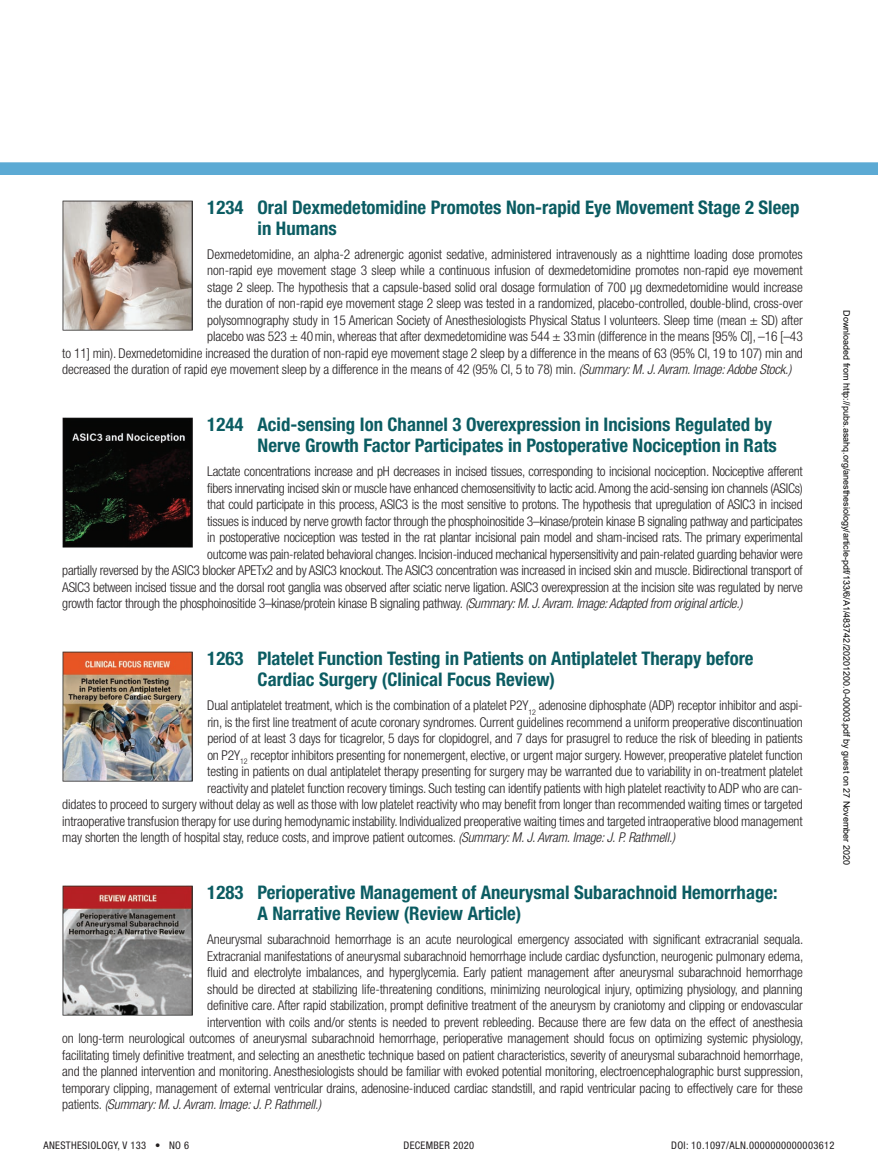
<style>
.page{position:relative;width:878px;height:1175px;background:#fff}
.page>*{position:absolute;margin:0;border:0;box-sizing:border-box;transform-origin:0 0}
.t1{font:700 condensed 18.75px/21px "Helvetica Neue LT Std";color:#0b5c62}
.t2{font:300 condensed 13.5px "Helvetica Neue LT Std";letter-spacing:-.01em;color:#231f20}
.t3{font:italic 300 condensed 13.5px "Helvetica Neue LT Std";letter-spacing:-.01em;color:#231f20}
.t4{font:condensed 10.5px "Helvetica Neue LT Std";letter-spacing:.03em;color:#231f20}
.t5{font:9px "Arial";color:#000}
.s1{font-style:italic}
.s2{font-style:normal}
</style>
<div class="page">
<svg style="left:0;top:162px;width:878px;height:13px;background:#60acd5"></svg>
<img style="left:62px;top:200px;width:130px;height:130px">
<img style="left:62px;top:418px;width:130px;height:129px">
<img style="left:62px;top:651px;width:130px;height:130px">
<img style="left:62px;top:885px;width:130px;height:130px">
<h1 class="t1" style="left:257px;top:196px;width:543px;text-indent:-50px">1234 Oral Dexmedetomidine Promotes Non-rapid Eye Movement Stage 2 Sleep in Humans</h1>
<p class="t2" style="left:207px;top:246px;width:597px">Dexmedetomidine, an alpha-2 adrenergic agonist sedative, administered intravenously as a nighttime loading dose promotes</p>
<p class="t2" style="left:207px;top:262px;width:597px">non-rapid eye movement stage 3 sleep while a continuous infusion of dexmedetomidine promotes non-rapid eye movement</p>
<p class="t2" style="left:207px;top:279px;width:597px">stage 2 sleep. The hypothesis that a capsule-based solid oral dosage formulation of 700 µg dexmedetomidine would increase</p>
<p class="t2" style="left:207px;top:295px;width:597px">the duration of non-rapid eye movement stage 2 sleep was tested in a randomized, placebo-controlled, double-blind, cross-over</p>
<p class="t2" style="left:207px;top:312px;width:597px">polysomnography study in 15 American Society of Anesthesiologists Physical Status I volunteers. Sleep time (mean ± SD) after</p>
<p class="t2" style="left:207px;top:328px;width:597px">placebo was 523 ± 40min, whereas that after dexmedetomidine was 544 ± 33min (difference in the means [95% CI], –16 [–43</p>
<p class="t2" style="left:62px;top:345px;width:742px">to 11] min). Dexmedetomidine increased the duration of non-rapid eye movement stage 2 sleep by a difference in the means of 63 (95% CI, 19 to 107) min and</p>
<p class="t2" style="left:62px;top:361px;width:730px">decreased the duration of rapid eye movement sleep by a difference in the means of 42 (95% CI, 5 to 78) min. <span class="s1">(Summary: M. J. Avram. Image: Adobe Stock.)</span></p>
<h1 class="t1" style="left:207px;top:414px;width:571px;text-align:right">1244 Acid-sensing Ion Channel 3 Overexpression in Incisions Regulated by<br>Nerve Growth Factor Participates in Postoperative Nociception in Rats</h1>
<p class="t2" style="left:207px;top:463px;width:597px">Lactate concentrations increase and pH decreases in incised tissues, corresponding to incisional nociception. Nociceptive afferent</p>
<p class="t2" style="left:207px;top:480px;width:597px">fibers innervating incised skin or muscle have enhanced chemosensitivity to lactic acid. Among the acid-sensing ion channels (ASICs)</p>
<p class="t2" style="left:207px;top:496px;width:597px">that could participate in this process, ASIC3 is the most sensitive to protons. The hypothesis that upregulation of ASIC3 in incised</p>
<p class="t2" style="left:207px;top:513px;width:597px">tissues is induced by nerve growth factor through the phosphoinositide 3–kinase/protein kinase B signaling pathway and participates</p>
<p class="t2" style="left:207px;top:529px;width:597px">in postoperative nociception was tested in the rat plantar incisional pain model and sham-incised rats. The primary experimental</p>
<p class="t2" style="left:207px;top:546px;width:597px">outcome was pain-related behavioral changes. Incision-induced mechanical hypersensitivity and pain-related guarding behavior were</p>
<p class="t2" style="left:62px;top:562px;width:742px">partially reversed by the ASIC3 blocker APETx2 and by ASIC3 knockout. The ASIC3 concentration was increased in incised skin and muscle. Bidirectional transport of</p>
<p class="t2" style="left:62px;top:579px;width:742px">ASIC3 between incised tissue and the dorsal root ganglia was observed after sciatic nerve ligation. ASIC3 overexpression at the incision site was regulated by nerve</p>
<p class="t2" style="left:62px;top:595px;width:681px">growth factor through the phosphoinositide 3–kinase/protein kinase B signaling pathway. <span class="s1">(Summary: M. J. Avram. Image: Adapted from original article.)</span></p>
<h1 class="t1" style="left:257px;top:648px;width:497px;text-indent:-50px">1263 Platelet Function Testing in Patients on Antiplatelet Therapy before<br>Cardiac Surgery (Clinical Focus Review)</h1>
<p class="t2" style="left:207px;top:697px;width:597px">Dual antiplatelet treatment, which is the combination of a platelet P2Y<sub>12</sub> adenosine diphosphate (ADP) receptor inhibitor and aspi-</p>
<p class="t2" style="left:207px;top:714px;width:597px">rin, is the first line treatment of acute coronary syndromes. Current guidelines recommend a uniform preoperative discontinuation</p>
<p class="t2" style="left:207px;top:730px;width:597px">period of at least 3 days for ticagrelor, 5 days for clopidogrel, and 7 days for prasugrel to reduce the risk of bleeding in patients</p>
<p class="t2" style="left:207px;top:747px;width:597px">on P2Y<sub>12</sub> receptor inhibitors presenting for nonemergent, elective, or urgent major surgery. However, preoperative platelet function</p>
<p class="t2" style="left:207px;top:763px;width:597px">testing in patients on dual antiplatelet therapy presenting for surgery may be warranted due to variability in on-treatment platelet</p>
<p class="t2" style="left:207px;top:780px;width:597px">reactivity and platelet function recovery timings. Such testing can identify patients with high platelet reactivity to ADP who are can-</p>
<p class="t2" style="left:62px;top:796px;width:742px">didates to proceed to surgery without delay as well as those with low platelet reactivity who may benefit from longer than recommended waiting times or targeted</p>
<p class="t2" style="left:62px;top:813px;width:742px">intraoperative transfusion therapy for use during hemodynamic instability. Individualized preoperative waiting times and targeted intraoperative blood management</p>
<p class="t2" style="left:62px;top:829px;width:614px">may shorten the length of hospital stay, reduce costs, and improve patient outcomes. <span class="s1">(Summary: M. J. Avram. Image: J. P. Rathmell.)</span></p>
<p class="t5" style="left:850px;top:310px;width:556px;rotate:90deg">Downloaded from http://pubs.asahq.org/anesthesiology/article-pdf/133/6/A1/483742/20201200.0-00003.pdf by guest on 27 November 2020</p>
<h1 class="t1" style="left:257px;top:882px;width:521px;text-indent:-50px">1283 Perioperative Management of Aneurysmal Subarachnoid Hemorrhage:<br>A Narrative Review (Review Article)</h1>
<p class="t2" style="left:207px;top:931px;width:597px">Aneurysmal subarachnoid hemorrhage is an acute neurological emergency associated with significant extracranial sequala.</p>
<p class="t2" style="left:207px;top:948px;width:597px">Extracranial manifestations of aneurysmal subarachnoid hemorrhage include cardiac dysfunction, neurogenic pulmonary edema,</p>
<p class="t2" style="left:207px;top:964px;width:597px">fluid and electrolyte imbalances, and hyperglycemia. Early patient management after aneurysmal subarachnoid hemorrhage</p>
<p class="t2" style="left:207px;top:981px;width:597px">should be directed at stabilizing life-threatening conditions, minimizing neurological injury, optimizing physiology, and planning</p>
<p class="t2" style="left:207px;top:997px;width:597px">definitive care. After rapid stabilization, prompt definitive treatment of the aneurysm by craniotomy and clipping or endovascular</p>
<p class="t2" style="left:207px;top:1014px;width:597px">intervention with coils and/or stents is needed to prevent rebleeding. Because there are few data on the effect of anesthesia</p>
<p class="t2" style="left:62px;top:1030px;width:742px">on long-term neurological outcomes of aneurysmal subarachnoid hemorrhage, perioperative management should focus on optimizing systemic physiology,</p>
<p class="t2" style="left:62px;top:1047px;width:742px">facilitating timely definitive treatment, and selecting an anesthetic technique based on patient characteristics, severity of aneurysmal subarachnoid hemorrhage,</p>
<p class="t2" style="left:62px;top:1063px;width:742px">and the planned intervention and monitoring. Anesthesiologists should be familiar with evoked potential monitoring, electroencephalographic burst suppression,</p>
<p class="t2" style="left:62px;top:1080px;width:742px">temporary clipping, management of external ventricular drains, adenosine-induced cardiac standstill, and rapid ventricular pacing to effectively care for these</p>
<p class="t3" style="left:62px;top:1096px;width:260px"><span class="s2">patients.</span> (Summary: M. J. Avram. Image: J. P. Rathmell.)</p>
<p class="t4" style="left:44px;top:1139px;width:147px">ANESTHESIOLOGY, V 133 • NO 6</p>
<p class="t4" style="left:403px;top:1139px;width:72px">DECEMBER 2020</p>
<p class="t4" style="left:671px;top:1139px;width:165px">DOI: 10.1097/ALN.0000000000003612</p>
</div>
